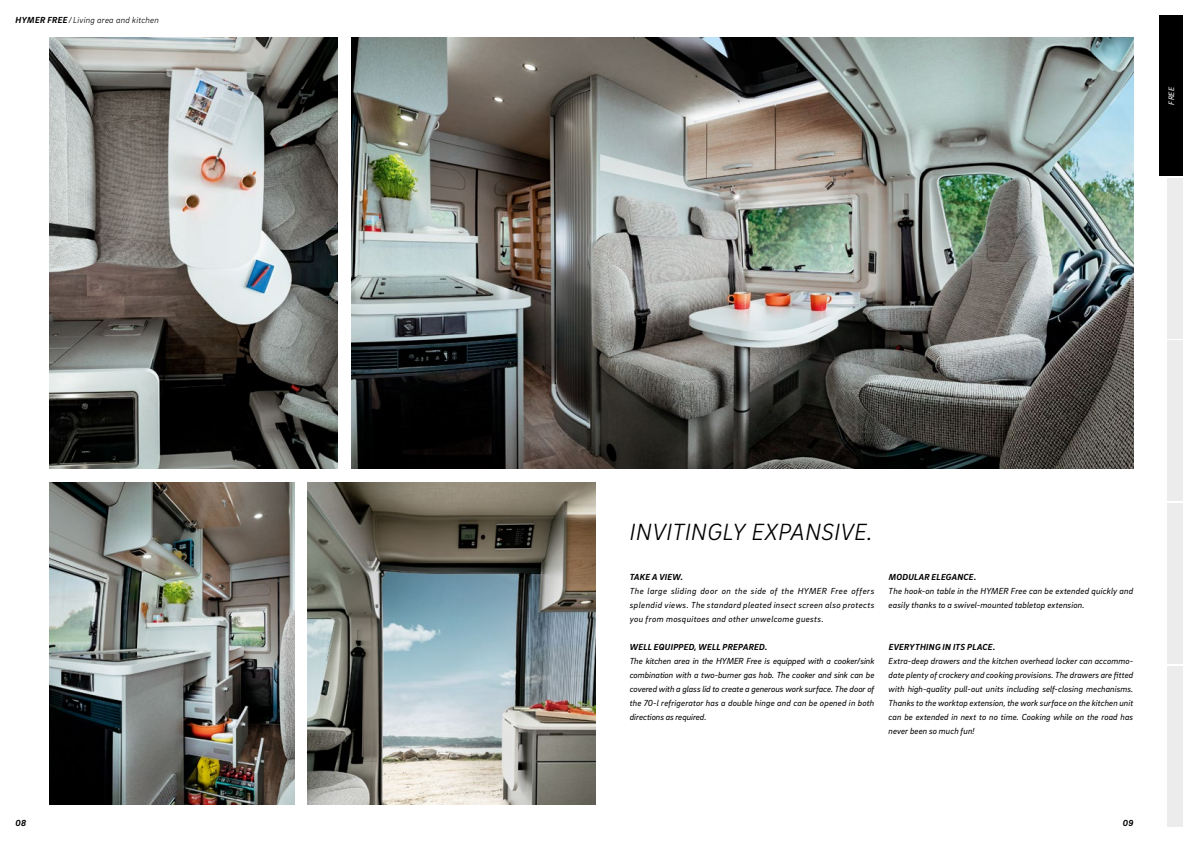
<style>
.page{position:relative;width:1183px;height:842px;background:#fff}
.page>*{position:absolute;margin:0;border:0;box-sizing:border-box;transform-origin:0 0}
.t1{font:italic 300 24px "Brix Sans";letter-spacing:.02em;color:#000}
.t2{font:italic 9px/14px "Brix Sans";letter-spacing:.01em;color:#000;text-align:justify}
.t3{font:italic 700 9px "Brix Sans";letter-spacing:.025em;color:#000}
.t4{font:italic 300 9px "Brix Sans";letter-spacing:.02em;color:#000}
.t5{font:italic 8px "Brix Sans";color:#fff}
.s1{font-weight:700}
</style>
<div class="page">
<img style="left:308px;top:482px;width:287px;height:322px">
<img style="left:50px;top:38px;width:287px;height:430px">
<img style="left:351px;top:38px;width:236px;height:430px">
<img style="left:50px;top:482px;width:244px;height:322px">
<img style="left:587px;top:38px;width:545px;height:430px">
<div style="left:1159px;top:16px;width:23px;height:160px;background:#000"></div>
<div style="left:1166px;top:178px;width:16px;height:161px;background:#ececec"></div>
<div style="left:1166px;top:341px;width:16px;height:160px;background:#ececec"></div>
<div style="left:1166px;top:503px;width:16px;height:161px;background:#ececec"></div>
<div style="left:1166px;top:666px;width:16px;height:160px;background:#ececec"></div>
<p class="t4" style="left:16px;top:14px;width:145px"><span class="s1">HYMER FREE</span> / Living area and kitchen</p>
<p class="t3" style="left:16px;top:817px;width:12px">08</p>
<p class="t5" style="left:1165px;top:105px;width:19px;rotate:-90deg">FREE</p>
<h1 class="t1" style="left:629px;top:516px;width:244px">INVITINGLY EXPANSIVE.</h1>
<p class="t3" style="left:629px;top:571px;width:55px">TAKE A VIEW.</p>
<p class="t2" style="left:629px;top:584px;width:246px">The large sliding door on the side of the HYMER Free offers splendid views. The standard pleated insect screen also protects you from mosquitoes and other unwelcome guests.</p>
<p class="t3" style="left:629px;top:641px;width:139px">WELL EQUIPPED, WELL PREPARED.</p>
<p class="t2" style="left:629px;top:654px;width:246px">The kitchen area in the HYMER Free is equipped with a cooker/sink combination with a two-burner gas hob. The cooker and sink can be covered with a glass lid to create a generous work surface. The door of the 70-l refrigerator has a double hinge and can be opened in both directions as required.</p>
<p class="t3" style="left:888px;top:571px;width:89px">MODULAR ELEGANCE.</p>
<p class="t2" style="left:888px;top:584px;width:246px">The hook-on table in the HYMER Free can be extended quickly and easily thanks to a swivel-mounted tabletop extension.</p>
<p class="t3" style="left:888px;top:641px;width:108px">EVERYTHING IN ITS PLACE.</p>
<p class="t2" style="left:888px;top:654px;width:246px">Extra-deep drawers and the kitchen overhead locker can accommo&shy;date plenty of crockery and cooking provisions. The drawers are fitted with high-quality pull-out units including self-closing mechanisms.<br>Thanks to the worktop extension, the work surface on the kitchen unit can be extended in next to no time. Cooking while on the road has never been so much fun!</p>
<p class="t3" style="left:1122px;top:817px;width:12px">09</p>
</div>
